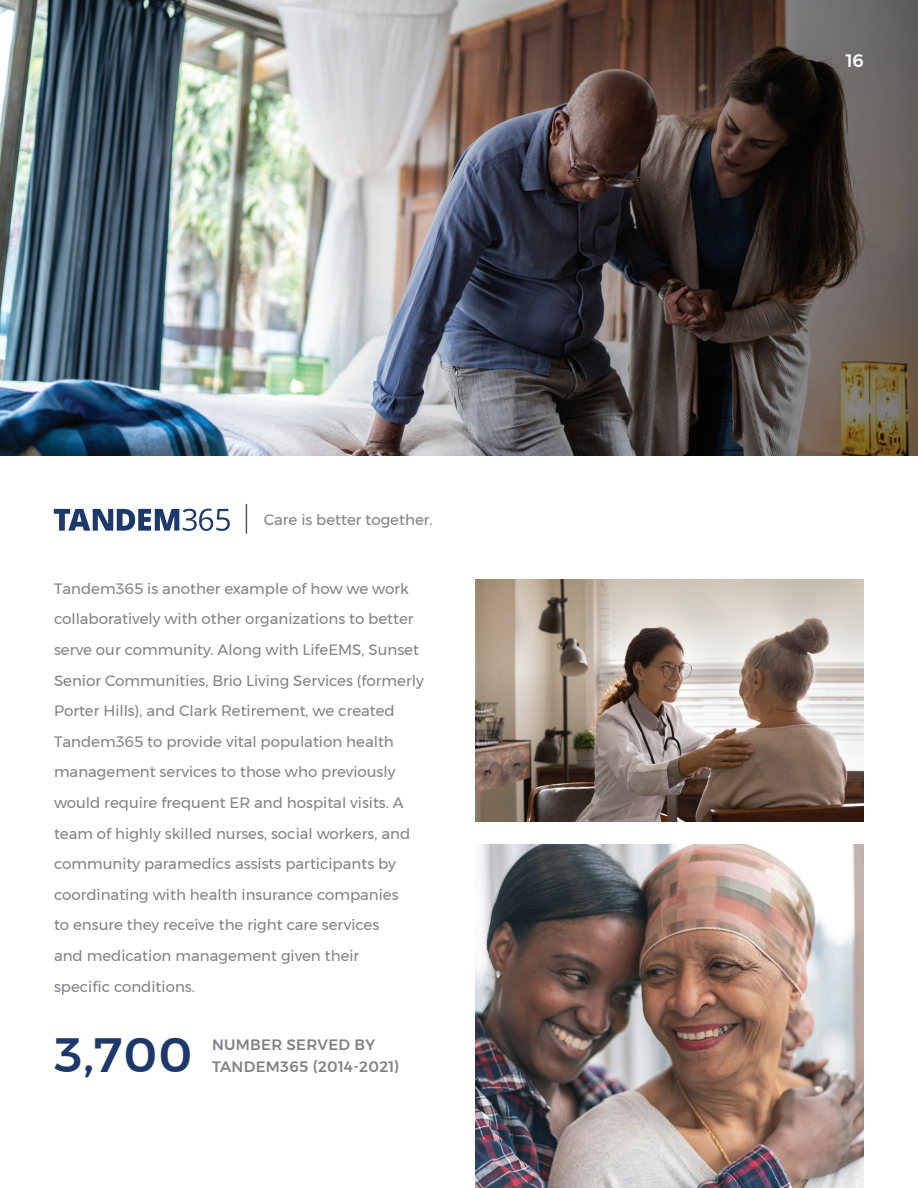
<style>
.page{position:relative;width:918px;height:1188px;background:#fff}
.page>*{position:absolute;margin:0;border:0;box-sizing:border-box;transform-origin:0 0}
.Subhead{font:500 48px "Montserrat";color:#1d386b}
.t1{font:500 18px "Montserrat";color:#fff}
.Copy{font:15px/30.6px "Montserrat";color:#808285}
.Subhead-2{font:500 15px "Montserrat";letter-spacing:.02em;color:#808285}
</style>
<div class="page">
<img style="left:0;top:0;width:292px;height:456px">
<hr style="left:246px;top:504px;width:1px;height:30px;background:#57585a">
<svg style="left:54px;top:508px;width:176px;height:23px"></svg>
<img style="left:476px;top:765px;width:388px;height:57px">
<img style="left:476px;top:845px;width:388px;height:343px">
<img style="left:292px;top:0;width:626px;height:456px">
<svg style="left:476px;top:579px;width:388px;height:186px;background:#aea095"></svg>
<p class="Copy" style="left:264px;top:504px;width:171px">Care is better together.</p>
<p class="Copy" style="left:54px;top:573px;width:371px">Tandem365 is another example of how we work collaboratively with other organizations to better serve our community. Along with LifeEMS, Sunset Senior Communities, Brio Living Services (formerly Porter Hills), and Clark Retirement, we created Tandem365 to provide vital population health management services to those who previously would require frequent ER and hospital visits. A team of highly skilled nurses, social workers, and community paramedics assists participants by coordinating with health insurance companies<br>to ensure they receive the right care services<br>and medication management given their<br>specific conditions.</p>
<p class="Subhead" style="left:54px;top:1017px;width:140px">3,700</p>
<p class="Subhead-2" style="left:212px;top:1033px;width:164px">NUMBER SERVED BY</p>
<p class="Subhead-2" style="left:212px;top:1055px;width:189px">TANDEM365 (2014-2021)</p>
<p class="t1" style="left:846px;top:47px;width:20px">16</p>
</div>
